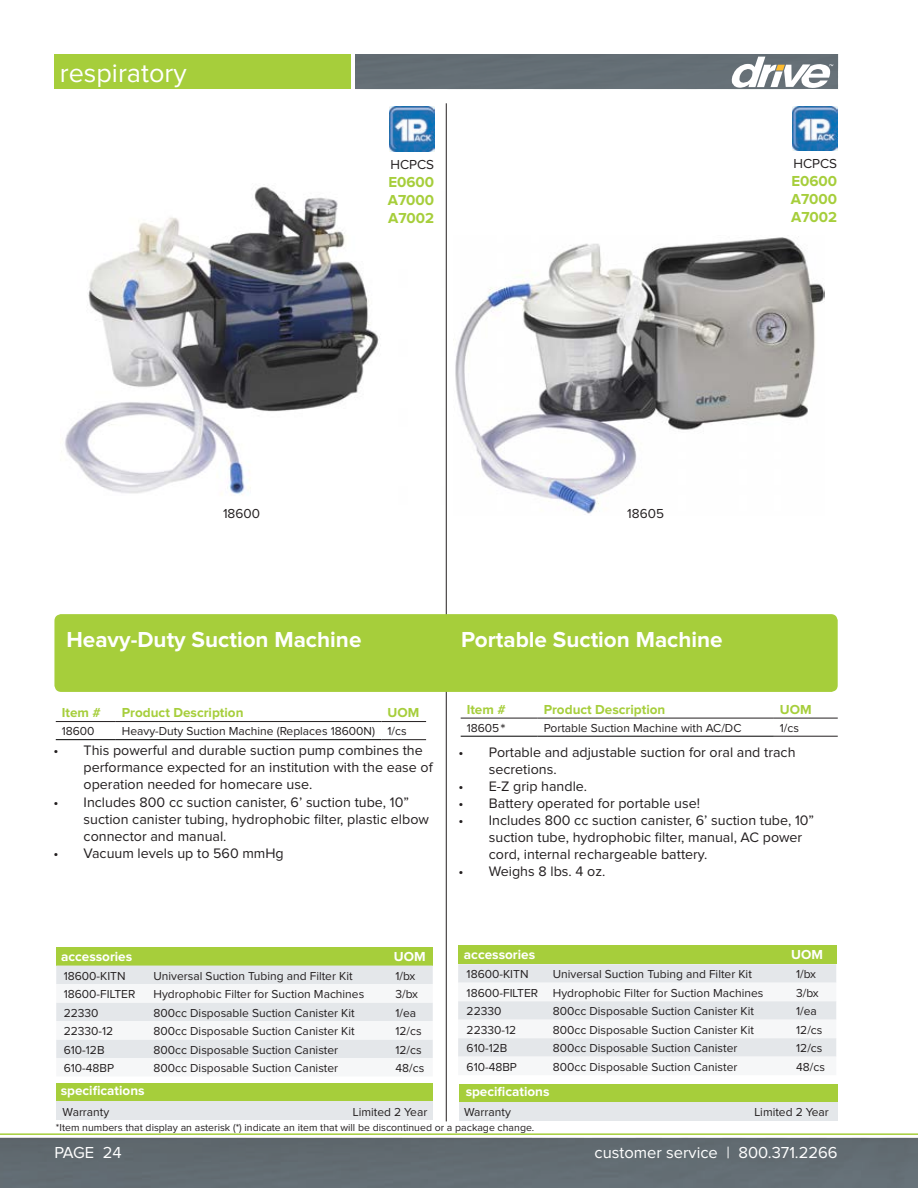
<style>
.page{position:relative;width:918px;height:1188px;background:#fff}
.page>*{position:absolute;margin:0;border:0;box-sizing:border-box;transform-origin:0 0}
.t1{font:27px "Proxima Nova";color:#fff}
.t2{font:700 22.5px "Proxima Nova";color:#fff}
.t3{font:16.5px "Proxima Nova";color:#fff}
.t4{font:700 15px "Proxima Nova";color:#a6ce3b}
.t5{font:15px "Proxima Nova";color:#231f20}
.t6{font:14.25px/17.1px "Proxima Nova";color:#231f20}
.t7{font:700 13.5px "Proxima Nova";color:#fff}
.prdesc_Header{font:700 13.5px "Proxima Nova";color:#a6ce3b}
.t8{font:13.5px "Proxima Nova";color:#231f20}
.CATNO_Header{font:700 13.5px "Proxima Nova";color:#a6ce3b}
.Cell_Header{font:700 13.5px "Proxima Nova";color:#a6ce3b}
.prdesc{font:12px "Proxima Nova";color:#231f20}
.CATNO{font:12px "Proxima Nova";color:#231f20}
.Cell{font:12px "Proxima Nova";color:#231f20}
.t9{font:10.5px "Proxima Nova";color:#231f20}
</style>
<div class="page">
<hr style="left:0;top:1133px;width:917px;height:1px;background:#a6ce3b">
<div style="left:0;top:1137px;width:917px;height:50px;background:#626b72"></div>
<div style="left:355px;top:54px;width:482px;height:35px;background:#656e75"></div>
<div style="left:54px;top:54px;width:296px;height:35px;background:#a6ce3b"></div>
<svg style="left:731px;top:57px;width:102px;height:31px"></svg>
<hr style="left:446px;top:103px;width:1px;height:1018px;background:#231f20">
<div style="left:54px;top:614px;width:783px;height:78px;background:#a6ce3b;border-radius:7px"></div>
<hr style="left:56px;top:721px;width:60px;height:1px;background:#231f20">
<hr style="left:116px;top:721px;width:265px;height:1px;background:#231f20">
<hr style="left:381px;top:721px;width:45px;height:1px;background:#231f20">
<hr style="left:56px;top:739px;width:60px;height:1px;background:#000">
<hr style="left:116px;top:739px;width:265px;height:1px;background:#000">
<hr style="left:381px;top:739px;width:45px;height:1px;background:#231f20">
<div style="left:56px;top:1082px;width:376px;height:19px;background:#a6ce3b"></div>
<div style="left:56px;top:1101px;width:376px;height:18px;background:#e4e7ea"></div>
<div style="left:56px;top:947px;width:376px;height:18px;background:#a6ce3b"></div>
<svg style="left:56px;top:965px;width:376px;height:93px"></svg>
<img style="left:61px;top:187px;width:319px;height:308px">
<img style="left:389px;top:107px;width:45px;height:44px">
<div style="left:459px;top:1083px;width:378px;height:19px;background:#a6ce3b"></div>
<div style="left:459px;top:1102px;width:378px;height:18px;background:#e4e7ea"></div>
<hr style="left:460px;top:717px;width:77px;height:1px;background:#231f20">
<hr style="left:537px;top:717px;width:236px;height:1px;background:#231f20">
<hr style="left:773px;top:717px;width:64px;height:1px;background:#231f20">
<hr style="left:460px;top:735px;width:77px;height:1px;background:#000">
<hr style="left:537px;top:735px;width:236px;height:1px;background:#000">
<hr style="left:773px;top:735px;width:64px;height:1px;background:#231f20">
<img style="left:792px;top:106px;width:45px;height:45px">
<div style="left:458px;top:945px;width:378px;height:19px;background:#a6ce3b"></div>
<svg style="left:458px;top:964px;width:378px;height:93px"></svg>
<img style="left:453px;top:236px;width:371px;height:278px">
<h1 class="t1" style="left:60px;top:60px;width:128px">respiratory</h1>
<p class="t8" style="left:390px;top:159px;width:45px">HCPCS</p>
<p class="t4" style="left:388px;top:176px;width:47px">E0600</p>
<p class="t4" style="left:388px;top:194px;width:48px">A7000</p>
<p class="t4" style="left:388px;top:212px;width:48px">A7002</p>
<p class="t8" style="left:793px;top:157px;width:45px">HCPCS</p>
<p class="t4" style="left:791px;top:174px;width:47px">E0600</p>
<p class="t4" style="left:790px;top:192px;width:48px">A7000</p>
<p class="t4" style="left:791px;top:210px;width:48px">A7002</p>
<p class="t8" style="left:223px;top:508px;width:38px">18600</p>
<p class="t8" style="left:627px;top:508px;width:38px">18605</p>
<p class="t2" style="left:66px;top:629px;width:296px">Heavy-Duty Suction Machine</p>
<p class="CATNO_Header" style="left:62px;top:706px;width:41px">Item #</p>
<p class="prdesc_Header" style="left:122px;top:706px;width:123px">Product Description</p>
<p class="Cell_Header" style="left:387px;top:706px;width:33px">UOM</p>
<p class="CATNO" style="left:62px;top:725px;width:34px">18600</p>
<p class="prdesc" style="left:122px;top:725px;width:255px">Heavy-Duty Suction Machine (Replaces 18600N)</p>
<p class="Cell" style="left:387px;top:725px;width:21px">1/cs</p>
<p class="t6" style="left:84px;top:742px;width:350px;text-indent:-30px">• This powerful and durable suction pump combines the performance expected for an institution with the ease of operation needed for homecare use.</p>
<p class="t6" style="left:84px;top:793px;width:347px;text-indent:-30px">• Includes 800 cc suction canister, 6’ suction tube, 10” suction canister tubing, hydrophobic filter, plastic elbow connector and manual.</p>
<p class="t6" style="left:53px;top:845px;width:232px">• Vacuum levels up to 560 mmHg</p>
<p class="t2" style="left:461px;top:629px;width:263px">Portable Suction Machine</p>
<p class="CATNO_Header" style="left:466px;top:703px;width:41px">Item #</p>
<p class="prdesc_Header" style="left:543px;top:703px;width:123px">Product Description</p>
<p class="Cell_Header" style="left:779px;top:703px;width:33px">UOM</p>
<p class="CATNO" style="left:466px;top:722px;width:34px">18605</p>
<p class="prdesc" style="left:543px;top:722px;width:199px">Portable Suction Machine with AC/DC</p>
<p class="Cell" style="left:779px;top:722px;width:21px">1/cs</p>
<p class="t6" style="left:488px;top:744px;width:308px;text-indent:-30px">• Portable and adjustable suction for oral and trach secretions.</p>
<p class="t6" style="left:458px;top:778px;width:130px">• E-Z grip handle.</p>
<p class="t6" style="left:458px;top:795px;width:243px">• Battery operated for portable use!</p>
<p class="t6" style="left:488px;top:812px;width:327px;text-indent:-30px">• Includes 800 cc suction canister, 6’ suction tube, 10” suction tube, hydrophobic filter, manual, AC power cord, internal rechargeable battery.</p>
<p class="t6" style="left:458px;top:863px;width:148px">• Weighs 8 lbs. 4 oz.</p>
<p class="t5" style="left:500px;top:722px;width:7px">*</p>
<p class="t7" style="left:61px;top:950px;width:73px">accessories</p>
<p class="t7" style="left:393px;top:950px;width:33px">UOM</p>
<p class="t7" style="left:464px;top:948px;width:73px">accessories</p>
<p class="t7" style="left:791px;top:948px;width:33px">UOM</p>
<p class="CATNO" style="left:64px;top:970px;width:63px">18600-KITN</p>
<p class="prdesc" style="left:153px;top:970px;width:200px">Universal Suction Tubing and Filter Kit</p>
<p class="Cell" style="left:395px;top:970px;width:21px">1/bx</p>
<p class="CATNO" style="left:64px;top:988px;width:73px">18600-FILTER</p>
<p class="prdesc" style="left:153px;top:988px;width:212px">Hydrophobic Filter for Suction Machines</p>
<p class="Cell" style="left:395px;top:988px;width:24px">3/bx</p>
<p class="CATNO" style="left:64px;top:1007px;width:36px">22330</p>
<p class="prdesc" style="left:153px;top:1007px;width:203px">800cc Disposable Suction Canister Kit</p>
<p class="Cell" style="left:395px;top:1007px;width:22px">1/ea</p>
<p class="CATNO" style="left:64px;top:1025px;width:51px">22330-12</p>
<p class="prdesc" style="left:153px;top:1025px;width:203px">800cc Disposable Suction Canister Kit</p>
<p class="Cell" style="left:395px;top:1025px;width:28px">12/cs</p>
<p class="CATNO" style="left:64px;top:1044px;width:42px">610-12B</p>
<p class="prdesc" style="left:153px;top:1044px;width:186px">800cc Disposable Suction Canister</p>
<p class="Cell" style="left:395px;top:1044px;width:28px">12/cs</p>
<p class="CATNO" style="left:64px;top:1062px;width:52px">610-48BP</p>
<p class="prdesc" style="left:153px;top:1062px;width:186px">800cc Disposable Suction Canister</p>
<p class="Cell" style="left:395px;top:1062px;width:30px">48/cs</p>
<p class="CATNO" style="left:466px;top:968px;width:63px">18600-KITN</p>
<p class="prdesc" style="left:552px;top:968px;width:200px">Universal Suction Tubing and Filter Kit</p>
<p class="Cell" style="left:796px;top:968px;width:21px">1/bx</p>
<p class="CATNO" style="left:466px;top:987px;width:73px">18600-FILTER</p>
<p class="prdesc" style="left:552px;top:987px;width:212px">Hydrophobic Filter for Suction Machines</p>
<p class="Cell" style="left:796px;top:987px;width:24px">3/bx</p>
<p class="CATNO" style="left:466px;top:1005px;width:36px">22330</p>
<p class="prdesc" style="left:552px;top:1005px;width:203px">800cc Disposable Suction Canister Kit</p>
<p class="Cell" style="left:796px;top:1005px;width:22px">1/ea</p>
<p class="CATNO" style="left:466px;top:1024px;width:51px">22330-12</p>
<p class="prdesc" style="left:552px;top:1024px;width:203px">800cc Disposable Suction Canister Kit</p>
<p class="Cell" style="left:796px;top:1024px;width:28px">12/cs</p>
<p class="CATNO" style="left:466px;top:1042px;width:42px">610-12B</p>
<p class="prdesc" style="left:552px;top:1042px;width:186px">800cc Disposable Suction Canister</p>
<p class="Cell" style="left:796px;top:1042px;width:28px">12/cs</p>
<p class="CATNO" style="left:466px;top:1061px;width:52px">610-48BP</p>
<p class="prdesc" style="left:552px;top:1061px;width:186px">800cc Disposable Suction Canister</p>
<p class="Cell" style="left:796px;top:1061px;width:30px">48/cs</p>
<p class="t7" style="left:61px;top:1084px;width:85px">specifications</p>
<p class="prdesc" style="left:63px;top:1106px;width:48px">Warranty</p>
<p class="prdesc" style="left:352px;top:1106px;width:76px">Limited 2 Year</p>
<p class="t7" style="left:465px;top:1085px;width:85px">specifications</p>
<p class="prdesc" style="left:464px;top:1106px;width:48px">Warranty</p>
<p class="prdesc" style="left:754px;top:1106px;width:76px">Limited 2 Year</p>
<p class="t9" style="left:56px;top:1123px;width:479px">*Item numbers that display an asterisk (*) indicate an item that will be discontinued or a package change.</p>
<p class="t3" style="left:54px;top:1144px;width:69px">PAGE 24</p>
<p class="t3" style="left:594px;top:1144px;width:244px">customer service | 800.371.2266</p>
</div>
